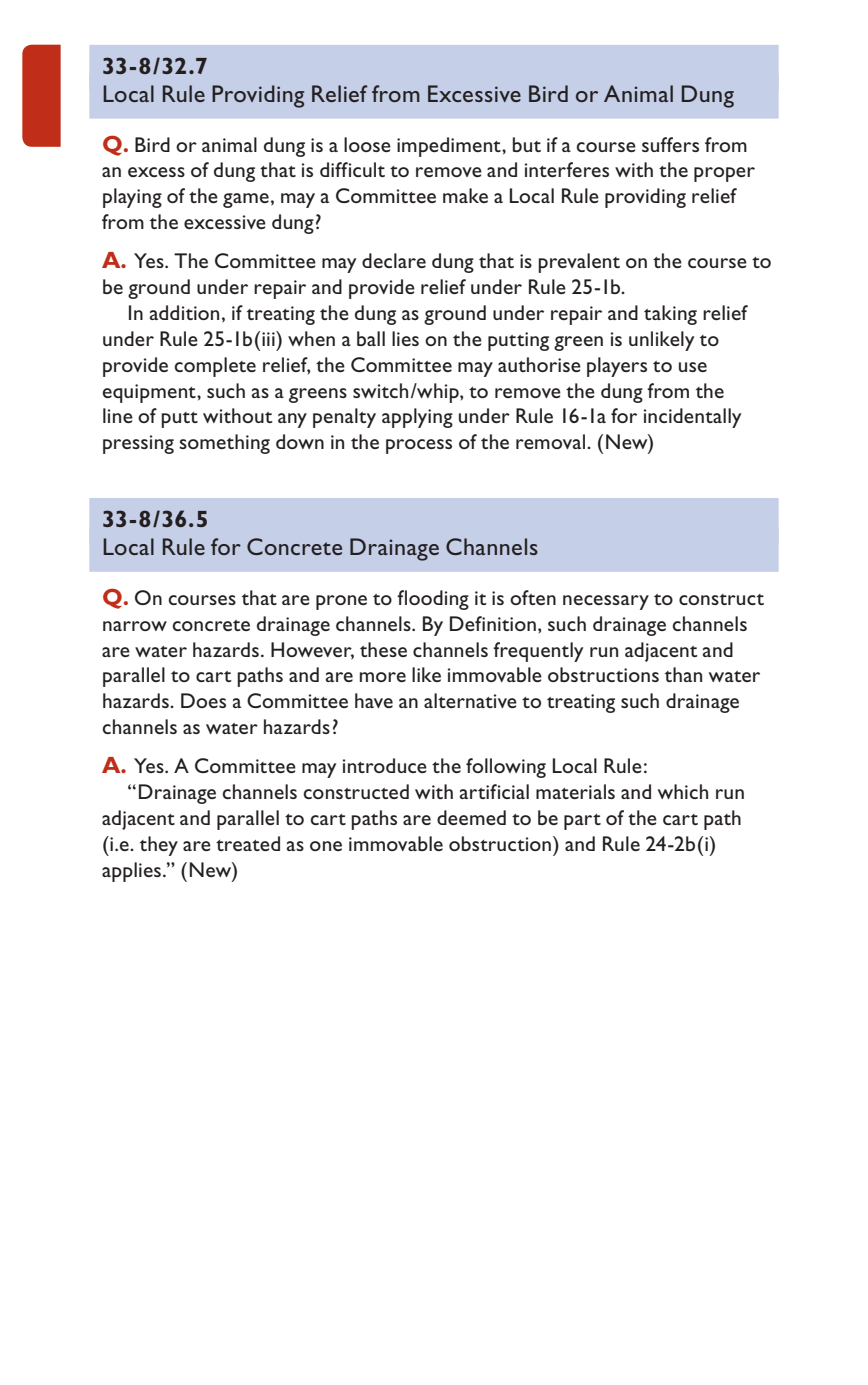
<style>
.page{position:relative;width:868px;height:1385px;background:#fff}
.page>*{position:absolute;margin:0;border:0;box-sizing:border-box;transform-origin:0 0}
.t1{font:24.3px "Gill Sans";letter-spacing:.015em;color:#231f20}
.t2{font:700 23.62px "Gill Sans";color:#231f20}
.t3{font:21.38px/25.9px "Gill Sans";letter-spacing:.01em;color:#231f20}
.s1{font-weight:700;font-size:23.62px;color:#c02d19}
</style>
<div class="page">
<div style="left:89px;top:45px;width:689px;height:45px;background:#c6cfe8"></div>
<div style="left:89px;top:74px;width:689px;height:45px;background:#c6cfe8"></div>
<div style="left:89px;top:498px;width:689px;height:45px;background:#c6cfe8"></div>
<div style="left:89px;top:527px;width:689px;height:44px;background:#c6cfe8"></div>
<div style="left:22px;top:45px;width:39px;height:102px;background:#c02d19"></div>
<p class="t2" style="left:102px;top:52px;width:107px">33-8/32.7</p>
<p class="t1" style="left:102px;top:80px;width:633px">Local Rule Providing Relief from Excessive Bird or Animal Dung</p>
<p class="t3" style="left:102px;top:131px;width:654px"><span class="s1">Q.</span> Bird or animal dung is a loose impediment, but if a course suffers from an excess of dung that is difficult to remove and interferes with the proper playing of the game, may a Committee make a Local Rule providing relief from the excessive dung?</p>
<p class="t3" style="left:102px;top:248px;width:671px"><span class="s1">A.</span> Yes. The Committee may declare dung that is prevalent on the course to be ground under repair and provide relief under Rule 25-1b.</p>
<p class="t3" style="left:102px;top:300px;width:646px;text-indent:26px">In addition, if treating the dung as ground under repair and taking relief under Rule 25-1b(iii) when a ball lies on the putting green is unlikely to provide complete relief, the Committee may authorise players to use equipment, such as a greens switch/whip, to remove the dung from the line of putt without any penalty applying under Rule 16-1a for incidentally pressing something down in the process of the removal. (New)</p>
<p class="t2" style="left:102px;top:505px;width:108px">33-8/36.5</p>
<p class="t1" style="left:102px;top:533px;width:438px">Local Rule for Concrete Drainage Channels</p>
<p class="t3" style="left:102px;top:584px;width:663px"><span class="s1">Q.</span> On courses that are prone to flooding it is often necessary to construct narrow concrete drainage channels. By Definition, such drainage channels are water hazards. However, these channels frequently run adjacent and parallel to cart paths and are more like immovable obstructions than water hazards. Does a Committee have an alternative to treating such drainage channels as water hazards?</p>
<p class="t3" style="left:102px;top:752px;width:547px"><span class="s1">A.</span> Yes. A Committee may introduce the following Local Rule:</p>
<p class="t3" style="left:128px;top:778px;width:619px">“Drainage channels constructed with artificial materials and which run</p>
<p class="t3" style="left:102px;top:804px;width:641px">adjacent and parallel to cart paths are deemed to be part of the cart path</p>
<p class="t3" style="left:102px;top:830px;width:615px">(i.e. they are treated as one immovable obstruction) and Rule 24-2b(i)</p>
<p class="t3" style="left:102px;top:856px;width:138px">applies.” (New)</p>
</div>
